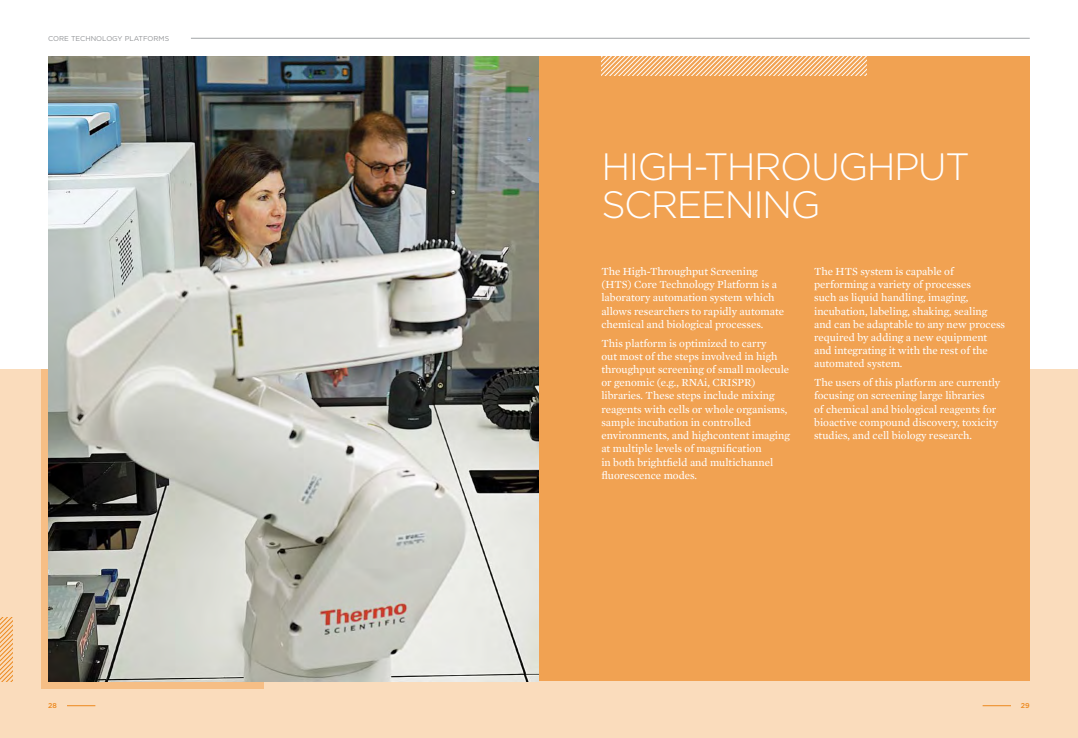
<style>
.page{position:relative;width:1078px;height:738px;background:#fff}
.page>*{position:absolute;margin:0;border:0;box-sizing:border-box;transform-origin:0 0}
.Section_Title{font:300 38px/38px "Gotham";letter-spacing:-.04em;color:#fff}
.Body_2{font:11px/13.2px "Mercury Text G2";color:#fff}
.t1{font:7px "Gotham";color:#919396}
.Names{font:500 7px "Gotham";color:#ec881d}
</style>
<div class="page">
<hr style="left:191px;top:38px;width:838px;height:1px;background:#a2a4a7">
<div style="left:0;top:369px;width:1077px;height:368px;background:#fadcbc"></div>
<div style="left:41px;top:369px;width:223px;height:318px;background:#f6be85"></div>
<div style="left:539px;top:57px;width:490px;height:623px;background:#f1a252"></div>
<svg style="left:601px;top:57px;width:265px;height:18px"></svg>
<img style="left:48px;top:57px;width:491px;height:623px">
<svg style="left:0;top:617px;width:12px;height:63px"></svg>
<p class="t1" style="left:48px;top:34px;width:122px">CORE TECHNOLOGY PLATFORMS</p>
<p class="Section_Title" style="left:601px;top:146px;width:369px">HIGH-THROUGHPUT<br>SCREENING</p>
<p class="Body_2" style="left:601px;top:264px;width:184px">The High-Throughput Screening (HTS) Core Technology Platform is a laboratory automation system which allows researchers to rapidly automate chemical and biological processes.</p>
<p class="Body_2" style="left:601px;top:336px;width:190px">This platform is optimized to carry<br>out most of the steps involved in high throughput screening of small molecule or genomic (e.g., RNAi, CRISPR) libraries. These steps include mixing reagents with cells or whole organisms, sample incubation in controlled environments, and highcontent imaging at multiple levels of magnification<br>in both brightfield and multichannel fluorescence modes.</p>
<p class="Body_2" style="left:814px;top:264px;width:192px">The HTS system is capable of performing a variety of processes<br>such as liquid handling, imaging, incubation, labeling, shaking, sealing and can be adaptable to any new process required by adding a new equipment and integrating it with the rest of the automated system.</p>
<p class="Body_2" style="left:814px;top:376px;width:188px">The users of this platform are currently focusing on screening large libraries<br>of chemical and biological reagents for bioactive compound discovery, toxicity studies, and cell biology research.</p>
<p class="Names" style="left:48px;top:700px;width:10px">28</p>
<p class="Names" style="left:1020px;top:700px;width:10px">29</p>
</div>
